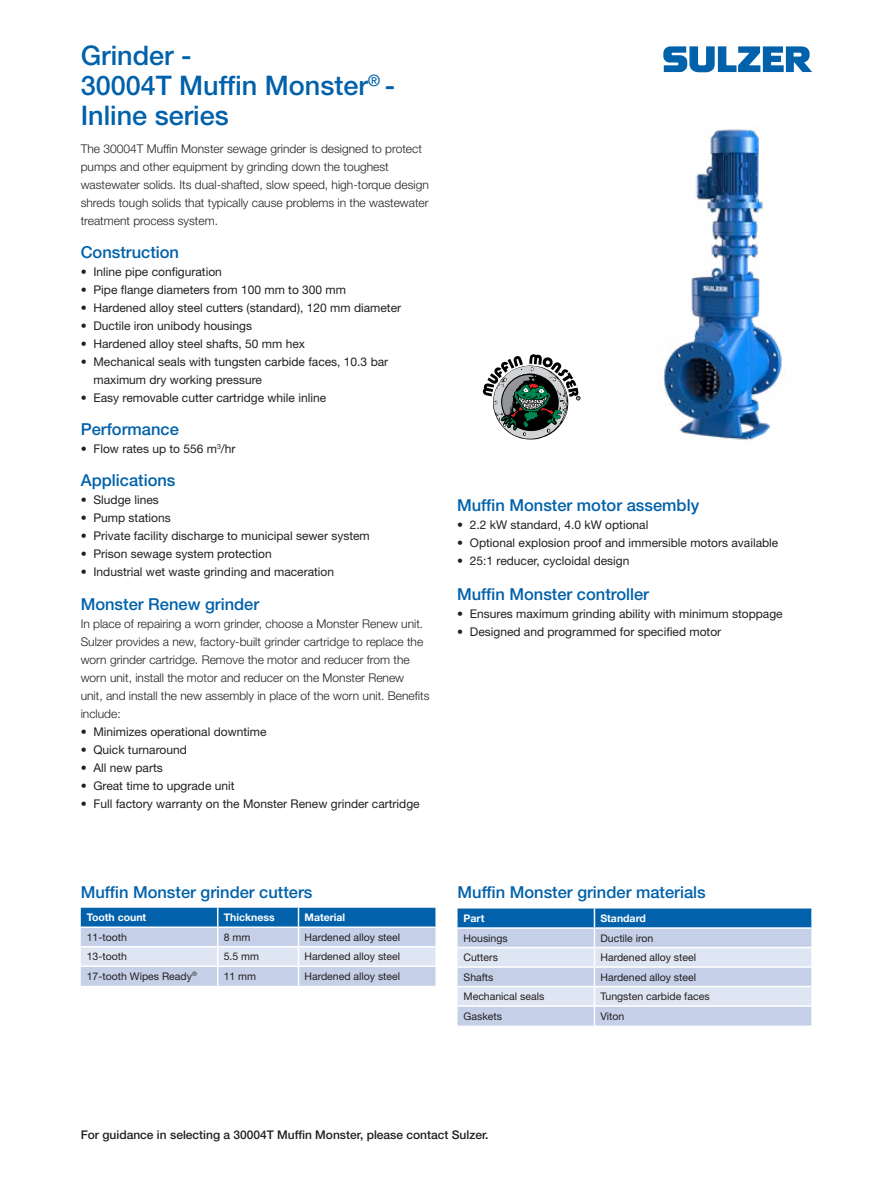
<style>
.page{position:relative;width:893px;height:1191px;background:#fff}
.page>*{position:absolute;margin:0;border:0;box-sizing:border-box;transform-origin:0 0}
.t1{font:500 27px/30px "Helvetica Neue LT Std";color:#0161aa}
.t2{font:500 16.5px "Helvetica Neue LT Std";color:#0161aa}
.t3{font:12px/18px "Helvetica Neue LT Std";color:#231f20}
.t4{font:300 12px/18px "Helvetica Neue LT Std";color:#231f20}
.t5{font:500 12px "Helvetica Neue LT Std";color:#231f20}
.t6{font:10.5px "Helvetica Neue LT Std";color:#231f20}
.t7{font:700 10.5px "Helvetica Neue LT Std";color:#fff}
</style>
<div class="page">
<svg style="left:663px;top:46px;width:149px;height:26px"></svg>
<img style="left:663px;top:129px;width:122px;height:311px">
<svg style="left:81px;top:907px;width:354px;height:78px;background:#a0bddd"></svg>
<svg style="left:458px;top:908px;width:353px;height:117px;background:#b1c8e3"></svg>
<svg style="left:483px;top:354px;width:97px;height:86px"></svg>
<h1 class="t1" style="left:81px;top:40px;width:316px">Grinder -<br>30004T Muffin Monster<sup>®</sup> -<br>Inline series</h1>
<p class="t4" style="left:81px;top:139px;width:350px">The 30004T Muffin Monster sewage grinder is designed to protect pumps and other equipment by grinding down the toughest wastewater solids. Its dual-shafted, slow speed, high-torque design shreds tough solids that typically cause problems in the wastewater treatment process system.</p>
<h2 class="t2" style="left:81px;top:242px;width:100px">Construction</h2>
<p class="t3" style="left:81px;top:262px;width:143px">• Inline pipe configuration</p>
<p class="t3" style="left:81px;top:280px;width:267px">• Pipe flange diameters from 100 mm to 300 mm</p>
<p class="t3" style="left:81px;top:298px;width:322px">• Hardened alloy steel cutters (standard), 120 mm diameter</p>
<p class="t3" style="left:81px;top:316px;width:173px">• Ductile iron unibody housings</p>
<p class="t3" style="left:81px;top:334px;width:226px">• Hardened alloy steel shafts, 50 mm hex</p>
<p class="t3" style="left:93px;top:352px;width:296px;text-indent:-13px">• Mechanical seals with tungsten carbide faces, 10.3 bar maximum dry working pressure</p>
<p class="t3" style="left:81px;top:388px;width:247px">• Easy removable cutter cartridge while inline</p>
<h2 class="t2" style="left:81px;top:419px;width:100px">Performance</h2>
<p class="t3" style="left:81px;top:439px;width:156px">• Flow rates up to 556 m<sup>3</sup>/hr</p>
<h2 class="t2" style="left:81px;top:470px;width:96px">Applications</h2>
<p class="t3" style="left:81px;top:490px;width:80px">• Sludge lines</p>
<p class="t3" style="left:81px;top:508px;width:92px">• Pump stations</p>
<p class="t3" style="left:81px;top:526px;width:291px">• Private facility discharge to municipal sewer system</p>
<p class="t3" style="left:81px;top:544px;width:192px">• Prison sewage system protection</p>
<p class="t3" style="left:81px;top:562px;width:255px">• Industrial wet waste grinding and maceration</p>
<h2 class="t2" style="left:81px;top:594px;width:180px">Monster Renew grinder</h2>
<p class="t4" style="left:81px;top:615px;width:350px">In place of repairing a worn grinder, choose a Monster Renew unit.<br>Sulzer provides a new, factory-built grinder cartridge to replace the worn grinder cartridge. Remove the motor and reducer from the worn unit, install the motor and reducer on the Monster Renew<br>unit, and install the new assembly in place of the worn unit. Benefits include:</p>
<p class="t3" style="left:81px;top:723px;width:187px">• Minimizes operational downtime</p>
<p class="t3" style="left:81px;top:741px;width:108px">• Quick turnaround</p>
<p class="t3" style="left:81px;top:759px;width:84px">• All new parts</p>
<p class="t3" style="left:81px;top:777px;width:155px">• Great time to upgrade unit</p>
<p class="t3" style="left:81px;top:795px;width:340px">• Full factory warranty on the Monster Renew grinder cartridge</p>
<h2 class="t2" style="left:457px;top:495px;width:244px">Muffin Monster motor assembly</h2>
<p class="t3" style="left:457px;top:515px;width:193px">• 2.2 kW standard, 4.0 kW optional</p>
<p class="t3" style="left:457px;top:533px;width:323px">• Optional explosion proof and immersible motors available</p>
<p class="t3" style="left:457px;top:551px;width:174px">• 25:1 reducer, cycloidal design</p>
<h2 class="t2" style="left:457px;top:584px;width:193px">Muffin Monster controller</h2>
<p class="t3" style="left:457px;top:604px;width:327px">• Ensures maximum grinding ability with minimum stoppage</p>
<p class="t3" style="left:457px;top:622px;width:266px">• Designed and programmed for specified motor</p>
<h2 class="t2" style="left:81px;top:882px;width:233px">Muffin Monster grinder cutters</h2>
<h2 class="t2" style="left:458px;top:882px;width:250px">Muffin Monster grinder materials</h2>
<p class="t7" style="left:87px;top:911px;width:61px">Tooth count</p>
<p class="t7" style="left:224px;top:911px;width:52px">Thickness</p>
<p class="t7" style="left:304px;top:911px;width:42px">Material</p>
<p class="t6" style="left:87px;top:930px;width:42px">11-tooth</p>
<p class="t6" style="left:224px;top:930px;width:28px">8 mm</p>
<p class="t6" style="left:304px;top:930px;width:97px">Hardened alloy steel</p>
<p class="t6" style="left:87px;top:950px;width:42px">13-tooth</p>
<p class="t6" style="left:224px;top:950px;width:37px">5.5 mm</p>
<p class="t6" style="left:304px;top:950px;width:97px">Hardened alloy steel</p>
<p class="t6" style="left:87px;top:969px;width:112px">17-tooth Wipes Ready<sup>®</sup></p>
<p class="t6" style="left:224px;top:969px;width:34px">11 mm</p>
<p class="t6" style="left:304px;top:969px;width:97px">Hardened alloy steel</p>
<p class="t7" style="left:464px;top:911px;width:22px">Part</p>
<p class="t7" style="left:600px;top:911px;width:47px">Standard</p>
<p class="t6" style="left:464px;top:931px;width:46px">Housings</p>
<p class="t6" style="left:600px;top:931px;width:54px">Ductile iron</p>
<p class="t6" style="left:464px;top:950px;width:36px">Cutters</p>
<p class="t6" style="left:600px;top:950px;width:97px">Hardened alloy steel</p>
<p class="t6" style="left:464px;top:970px;width:31px">Shafts</p>
<p class="t6" style="left:600px;top:970px;width:97px">Hardened alloy steel</p>
<p class="t6" style="left:464px;top:989px;width:82px">Mechanical seals</p>
<p class="t6" style="left:600px;top:989px;width:111px">Tungsten carbide faces</p>
<p class="t6" style="left:464px;top:1009px;width:40px">Gaskets</p>
<p class="t6" style="left:600px;top:1009px;width:25px">Viton</p>
<p class="t5" style="left:81px;top:1127px;width:409px">For guidance in selecting a 30004T Muffin Monster, please contact Sulzer.</p>
</div>
